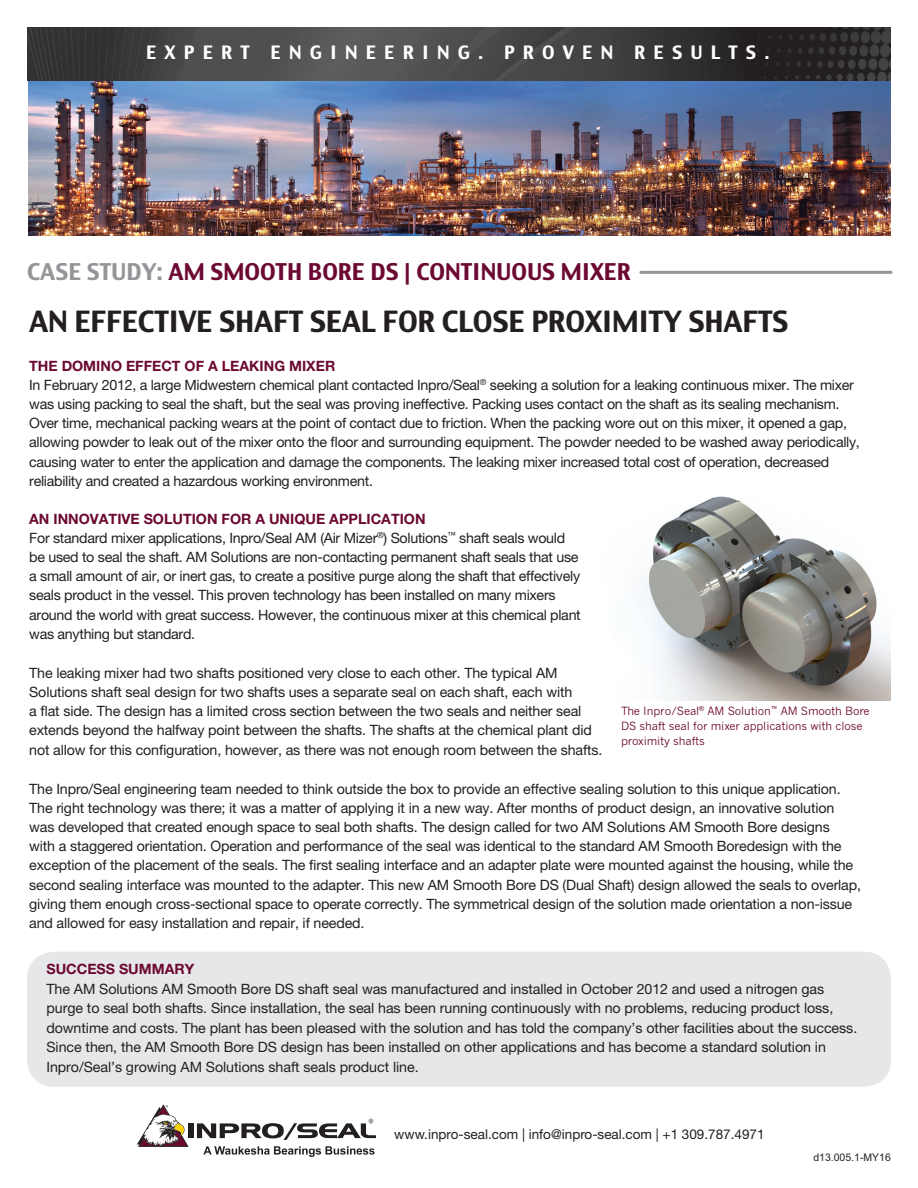
<style>
.page{position:relative;width:918px;height:1188px;background:#fff}
.page>*{position:absolute;margin:0;border:0;box-sizing:border-box;transform-origin:0 0}
.t1{font:28.5px "Charcoal CY";letter-spacing:-.01em;color:#231f20}
.t2{font:22.5px "Charcoal CY";color:#6c0932}
.t3{font:18px "Charcoal CY";letter-spacing:.455em;color:#fff}
.t4{font:14.25px/19px "Helvetica Neue LT Pro";letter-spacing:-.01em;color:#231f20}
.t5{font:700 14.25px "Helvetica Neue LT Pro";color:#6c0932}
.t6{font:13.5px "Helvetica Neue";color:#231f20}
.t7{font:11.25px/15px "News Gothic";letter-spacing:-.01em;color:#6c0932}
.t8{font:10.5px "Arial";color:#231f20}
.s1{color:#939598}
.s2{font-weight:700;color:#6c0932}
</style>
<div class="page">
<div style="left:27px;top:952px;width:864px;height:135px;background:#e6e7e9;border-radius:27px"></div>
<hr style="left:639px;top:271px;width:253px;height:3px;background:#939598;border-radius:2px">
<img style="left:27px;top:27px;width:864px;height:208px">
<img style="left:634px;top:496px;width:257px;height:204px">
<div style="left:188px;top:1123px;width:5px;height:15px;background:#231f20"></div>
<svg style="left:137px;top:1104px;width:52px;height:44px"></svg>
<svg style="left:197px;top:1119px;width:179px;height:21px"></svg>
<svg style="left:203px;top:1146px;width:172px;height:11px"></svg>
<img style="left:28px;top:80px;width:863px;height:1px">
<p class="t3" style="left:146px;top:42px;width:625px">EXPERT ENGINEERING. PROVEN RESULTS.</p>
<h2 class="t2" style="left:27px;top:259px;width:605px"><span class="s1">CASE STUDY:</span> AM SMOOTH BORE DS | CONTINUOUS MIXER</h2>
<h1 class="t1" style="left:29px;top:305px;width:761px">AN EFFECTIVE SHAFT SEAL FOR CLOSE PROXIMITY SHAFTS</h1>
<p class="t4" style="left:29px;top:358px;width:832px"><span class="s2">THE DOMINO EFFECT OF A LEAKING MIXER<br></span>In February 2012, a large Midwestern chemical plant contacted Inpro/Seal<sup>®</sup> seeking a solution for a leaking continuous mixer. The mixer was using packing to seal the shaft, but the seal was proving ineffective. Packing uses contact on the shaft as its sealing mechanism.<br>Over time, mechanical packing wears at the point of contact due to friction. When the packing wore out on this mixer, it opened a gap, allowing powder to leak out of the mixer onto the floor and surrounding equipment. The powder needed to be washed away periodically, causing water to enter the application and damage the components. The leaking mixer increased total cost of operation, decreased reliability and created a hazardous working environment.</p>
<p class="t4" style="left:29px;top:511px;width:553px"><span class="s2">AN INNOVATIVE SOLUTION FOR A UNIQUE APPLICATION<br></span>For standard mixer applications, Inpro/Seal AM (Air Mizer<sup>®</sup>) Solutions<sup>™</sup> shaft seals would be used to seal the shaft. AM Solutions are non-contacting permanent shaft seals that use a small amount of air, or inert gas, to create a positive purge along the shaft that effectively seals product in the vessel. This proven technology has been installed on many mixers around the world with great success. However, the continuous mixer at this chemical plant was anything but standard.</p>
<p class="t4" style="left:29px;top:665px;width:575px">The leaking mixer had two shafts positioned very close to each other. The typical AM Solutions shaft seal design for two shafts uses a separate seal on each shaft, each with<br>a flat side. The design has a limited cross section between the two seals and neither seal extends beyond the halfway point between the shafts. The shafts at the chemical plant did not allow for this configuration, however, as there was not enough room between the shafts.</p>
<p class="t4" style="left:29px;top:781px;width:833px">The Inpro/Seal engineering team needed to think outside the box to provide an effective sealing solution to this unique application.<br>The right technology was there; it was a matter of applying it in a new way. After months of product design, an innovative solution was developed that created enough space to seal both shafts. The design called for two AM Solutions AM Smooth Bore designs<br>with a staggered orientation. Operation and performance of the seal was identical to the standard AM Smooth Boredesign with the exception of the placement of the seals. The first sealing interface and an adapter plate were mounted against the housing, while the second sealing interface was mounted to the adapter. This new AM Smooth Bore DS (Dual Shaft) design allowed the seals to overlap, giving them enough cross-sectional space to operate correctly. The symmetrical design of the solution made orientation a non-issue and allowed for easy installation and repair, if needed.</p>
<p class="t7" style="left:621px;top:703px;width:250px">The Inpro/Seal<sup>®</sup> AM Solution<sup>™</sup> AM Smooth Bore<br>DS shaft seal for mixer applications with close proximity shafts</p>
<p class="t5" style="left:46px;top:961px;width:149px">SUCCESS SUMMARY</p>
<p class="t4" style="left:46px;top:980px;width:812px;line-height:19.5px">The AM Solutions AM Smooth Bore DS shaft seal was manufactured and installed in October 2012 and used a nitrogen gas purge to seal both shafts. Since installation, the seal has been running continuously with no problems, reducing product loss, downtime and costs. The plant has been pleased with the solution and has told the company’s other facilities about the success.<br>Since then, the AM Smooth Bore DS design has been installed on other applications and has become a standard solution in Inpro/Seal’s growing AM Solutions shaft seals product line.</p>
<p class="t6" style="left:394px;top:1126px;width:372px">www.inpro-seal.com | info@inpro-seal.com | +1 309.787.4971</p>
<p class="t8" style="left:813px;top:1151px;width:79px">d13.005.1-MY16</p>
</div>
